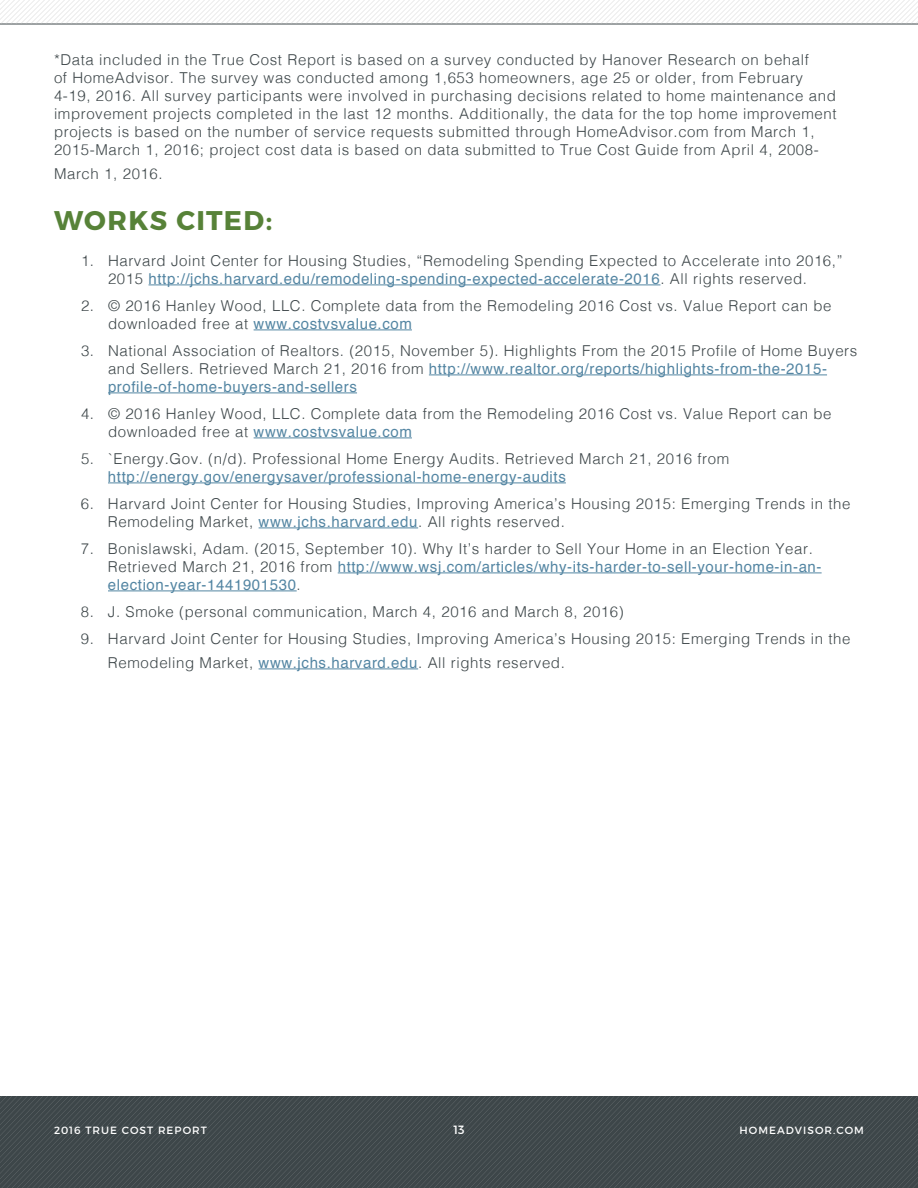
<style>
.page{position:relative;width:918px;height:1188px;background:#fff}
.page>*{position:absolute;margin:0;border:0;box-sizing:border-box;transform-origin:0 0}
.t1{font:700 27px "Montserrat";letter-spacing:.045em;color:#578238}
.t2{font:300 15px/18px "Helvetica";letter-spacing:.04em;color:#3d4649}
.t3{font:15px "Helvetica";letter-spacing:.04em;color:#5486a3}
.t4{font:12px "Montserrat";color:#fff}
.t5{font:10.5px "Montserrat";letter-spacing:.1em;color:#fff}
.s1{font-weight:400;color:#5486a3}
</style>
<div class="page">
<svg style="left:0;top:1096px;width:918px;height:92px;background:#41494c"></svg>
<svg style="left:0;top:0;width:918px;height:25px"></svg>
<hr style="left:149px;top:285px;width:511px;height:1px;background:#5486a3">
<hr style="left:254px;top:330px;width:158px;height:1px;background:#5486a3">
<hr style="left:429px;top:375px;width:398px;height:1px;background:#5486a3">
<hr style="left:108px;top:393px;width:249px;height:1px;background:#5486a3">
<hr style="left:254px;top:438px;width:158px;height:1px;background:#5486a3">
<hr style="left:108px;top:483px;width:458px;height:1px;background:#5486a3">
<hr style="left:259px;top:528px;width:159px;height:1px;background:#5486a3">
<hr style="left:338px;top:573px;width:484px;height:1px;background:#5486a3">
<hr style="left:108px;top:591px;width:189px;height:1px;background:#5486a3">
<hr style="left:259px;top:669px;width:159px;height:1px;background:#5486a3">
<p class="t2" style="left:54px;top:49px;width:784px">*Data included in the True Cost Report is based on a survey conducted by Hanover Research on behalf<br>of HomeAdvisor. The survey was conducted among 1,653 homeowners, age 25 or older, from February 4-19, 2016. All survey participants were involved in purchasing decisions related to home maintenance and improvement projects completed in the last 12 months. Additionally, the data for the top home improvement projects is based on the number of service requests submitted through HomeAdvisor.com from March 1, 2015-March 1, 2016; project cost data is based on data submitted to True Cost Guide from April 4, 2008-</p>
<p class="t2" style="left:54px;top:163px;width:110px">March 1, 2016.</p>
<h1 class="t1" style="left:54px;top:203px;width:220px">WORKS CITED:</h1>
<p class="t2" style="left:81px;top:250px;width:763px;text-align:center">1. Harvard Joint Center for Housing Studies, “Remodeling Spending Expected to Accelerate into 2016,”<br>2015 <span class="s1">http://jchs.harvard.edu/remodeling-spending-expected-accelerate-2016</span>. All rights reserved.</p>
<p class="t2" style="left:108px;top:295px;width:725px;text-indent:-27px">2. © 2016 Hanley Wood, LLC. Complete data from the Remodeling 2016 Cost vs. Value Report can be downloaded free at <span class="s1">www.costvsvalue.com</span></p>
<p class="t2" style="left:108px;top:340px;width:751px;text-indent:-27px">3. National Association of Realtors. (2015, November 5). Highlights From the 2015 Profile of Home Buyers and Sellers. Retrieved March 21, 2016 from <span class="s1">http://www.realtor.org/reports/highlights-from-the-2015- profile-of-home-buyers-and-sellers</span></p>
<p class="t2" style="left:108px;top:403px;width:725px;text-indent:-27px">4. © 2016 Hanley Wood, LLC. Complete data from the Remodeling 2016 Cost vs. Value Report can be downloaded free at <span class="s1">www.costvsvalue.com</span></p>
<p class="t2" style="left:81px;top:448px;width:650px">5. `Energy.Gov. (n/d). Professional Home Energy Audits. Retrieved March 21, 2016 from</p>
<p class="t3" style="left:108px;top:465px;width:459px">http://energy.gov/energysaver/professional-home-energy-audits</p>
<p class="t2" style="left:108px;top:493px;width:744px;text-indent:-27px">6. Harvard Joint Center for Housing Studies, Improving America’s Housing 2015: Emerging Trends in the<br>Remodeling Market, <span class="s1">www.jchs.harvard.edu</span>. All rights reserved.</p>
<p class="t2" style="left:108px;top:538px;width:715px;text-indent:-27px">7. Bonislawski, Adam. (2015, September 10). Why It’s harder to Sell Your Home in an Election Year.<br>Retrieved March 21, 2016 from <span class="s1">http://www.wsj.com/articles/why-its-harder-to-sell-your-home-in-an&shy;election-year-1441901530</span>.</p>
<p class="t2" style="left:81px;top:601px;width:544px">8. J. Smoke (personal communication, March 4, 2016 and March 8, 2016)</p>
<p class="t2" style="left:108px;top:625px;width:744px;line-height:24px;text-indent:-27px">9. Harvard Joint Center for Housing Studies, Improving America’s Housing 2015: Emerging Trends in the<br>Remodeling Market, <span class="s1">www.jchs.harvard.edu</span>. All rights reserved.</p>
<p class="t5" style="left:54px;top:1124px;width:154px">2016 TRUE COST REPORT</p>
<p class="t4" style="left:453px;top:1122px;width:13px">13</p>
<p class="t5" style="left:739px;top:1124px;width:126px">HOMEADVISOR.COM</p>
</div>
